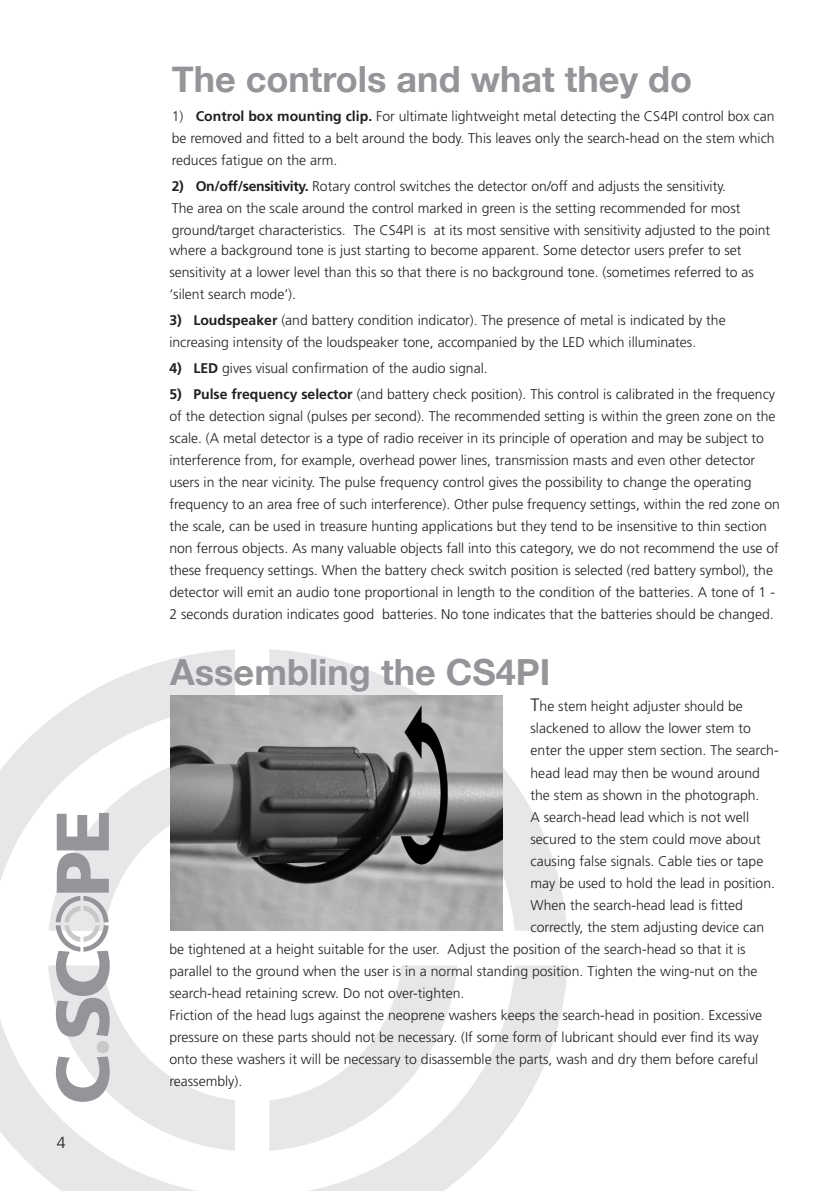
<style>
.page{position:relative;width:840px;height:1191px;background:#fff}
.page>*{position:absolute;margin:0;border:0;box-sizing:border-box;transform-origin:0 0}
.t1{font:700 36px "Helvetica Neue";color:#939598}
.t2{font:300 16px "Frutiger";color:#231f20}
.t3{font:300 14px/22px "Frutiger";color:#231f20}
.s1{font-weight:700}
.s2{font-size:18px}
</style>
<div class="page">
<svg style="left:269px;top:649px;width:298px;height:281px"></svg>
<svg style="left:0;top:649px;width:235px;height:232px;fill:#e6e7e9"></svg>
<svg style="left:0;top:1020px;width:235px;height:171px;fill:#ececee"></svg>
<svg style="left:269px;top:965px;width:298px;height:226px"></svg>
<svg style="left:48px;top:750px;width:187px;height:400px"></svg>
<div style="left:97px;top:1040px;width:12px;height:13px;background:#c7c8ca;border-radius:50%"></div>
<img style="left:170px;top:695px;width:332px;height:235px">
<p class="t2" style="left:57px;top:1133px;width:10px">4</p>
<p class="t1" style="left:171px;top:57px;width:522px">The controls and what they do</p>
<p class="t3" style="left:171px;top:105px;width:604px;text-align:justify">1) <span class="s1">Control box mounting clip.</span> For ultimate lightweight metal detecting the CS4PI control box can be removed and fitted to a belt around the body. This leaves only the search-head on the stem which reduces fatigue on the arm.</p>
<p class="t3" style="left:171px;top:175px;width:599px"><span class="s1">2) On/off/sensitivity.</span> Rotary control switches the detector on/off and adjusts the sensitivity.<br>The area on the scale around the control marked in green is the setting recommended for most ground/target characteristics. The CS4PI is at its most sensitive with sensitivity adjusted to the point</p>
<p class="t3" style="left:169px;top:239px;width:585px">where a background tone is just starting to become apparent. Some detector users prefer to set sensitivity at a lower level than this so that there is no background tone. (sometimes referred to as ‘silent search mode’).</p>
<p class="t3" style="left:169px;top:309px;width:557px"><span class="s1">3) Loudspeaker</span> (and battery condition indicator). The presence of metal is indicated by the increasing intensity of the loudspeaker tone, accompanied by the LED which illuminates.</p>
<p class="t3" style="left:169px;top:357px;width:320px"><span class="s1">4) LED</span> gives visual confirmation of the audio signal.</p>
<p class="t3" style="left:169px;top:383px;width:611px"><span class="s1">5) Pulse frequency selector</span> (and battery check position). This control is calibrated in the frequency of the detection signal (pulses per second). The recommended setting is within the green zone on the scale. (A metal detector is a type of radio receiver in its principle of operation and may be subject to interference from, for example, overhead power lines, transmission masts and even other detector users in the near vicinity. The pulse frequency control gives the possibility to change the operating frequency to an area free of such interference). Other pulse frequency settings, within the red zone on the scale, can be used in treasure hunting applications but they tend to be insensitive to thin section non ferrous objects. As many valuable objects fall into this category, we do not recommend the use of these frequency settings. When the battery check switch position is selected (red battery symbol), the detector will emit an audio tone proportional in length to the condition of the batteries. A tone of 1 - 2 seconds duration indicates good batteries. No tone indicates that the batteries should be changed.</p>
<p class="t1" style="left:170px;top:650px;width:381px">Assembling the CS4PI</p>
<p class="t3" style="left:530px;top:695px;width:222px"><span class="s2">T</span>he stem height adjuster should be slackened to allow the lower stem to</p>
<p class="t3" style="left:530px;top:739px;width:249px">enter the upper stem section. The search&shy;head lead may then be wound around the stem as shown in the photograph.<br>A search-head lead which is not well secured to the stem could move about causing false signals. Cable ties or tape may be used to hold the lead in position.</p>
<p class="t3" style="left:530px;top:893px;width:214px">When the search-head lead is fitted</p>
<p class="t3" style="left:530px;top:915px;width:235px">correctly, the stem adjusting device can</p>
<p class="t3" style="left:169px;top:937px;width:577px">be tightened at a height suitable for the user. Adjust the position of the search-head so that it is</p>
<p class="t3" style="left:169px;top:959px;width:589px">parallel to the ground when the user is in a normal standing position. Tighten the wing-nut on the</p>
<p class="t3" style="left:169px;top:981px;width:296px">search-head retaining screw. Do not over-tighten.</p>
<p class="t3" style="left:169px;top:1003px;width:594px">Friction of the head lugs against the neoprene washers keeps the search-head in position. Excessive pressure on these parts should not be necessary. (If some form of lubricant should ever find its way onto these washers it will be necessary to disassemble the parts, wash and dry them before careful reassembly).</p>
</div>
